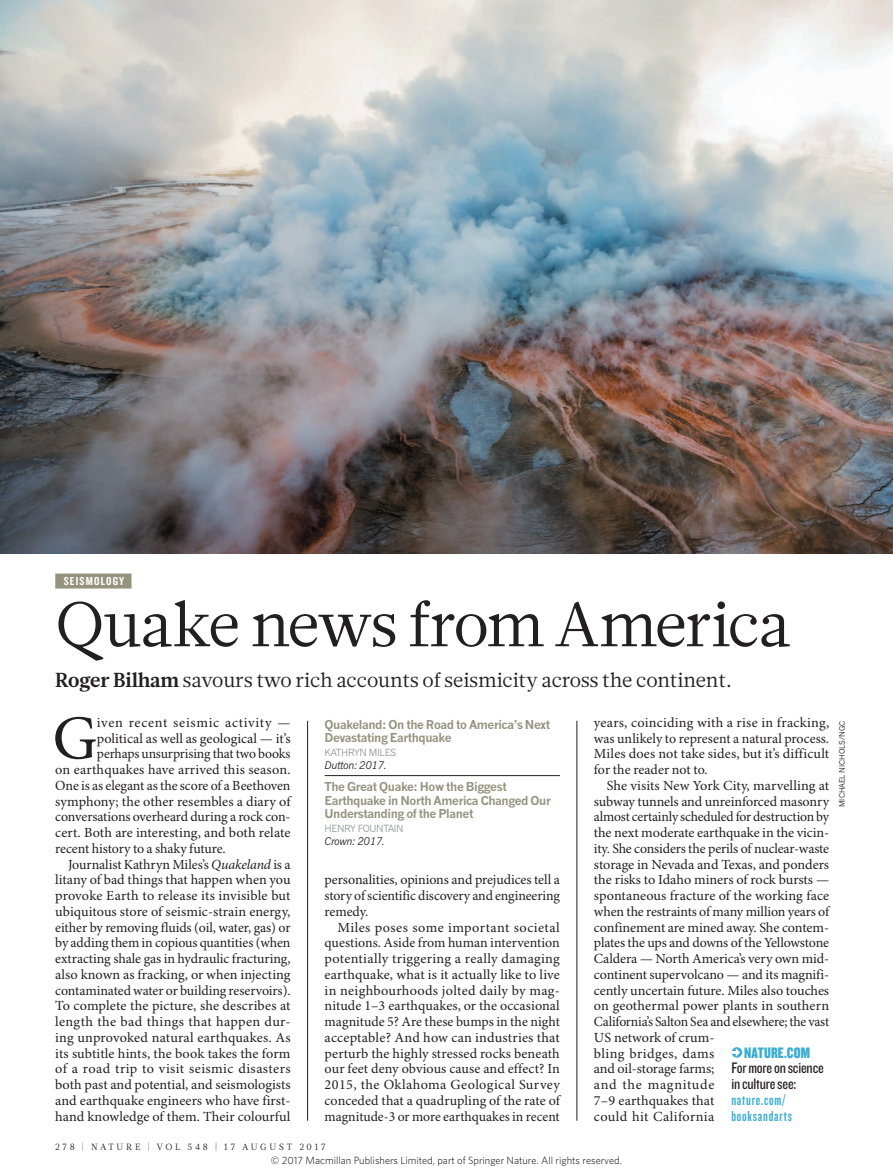
<style>
.page{position:relative;width:893px;height:1174px;background:#fff}
.page>*{position:absolute;margin:0;border:0;box-sizing:border-box;transform-origin:0 0}
.BOOKS_HEAD_42{font:63px "Glosa Math";letter-spacing:-.03em;color:#231f20}
.BODY_DROP_CAP{font:62.4px "Minion Pro";color:#231f20}
.BOOKS_INTRO{font:20.25px "Glosa Math";letter-spacing:-.01em;color:#231f20}
.WEB_BOX_TEXT{font:15.75px/15.8px "Knockout 29 Junior Ltweight";letter-spacing:-.01em;color:#231f20}
.WEB_BOX_NATURE{font:15.75px "Knockout 69 Full Liteweight";letter-spacing:.01em;color:#38acd2}
.WEB_BOX_URL{font:15px/15.8px "Knockout 48 Featherweight";letter-spacing:.05em;color:#38acd2}
.BODY_INDENT{font:13.95px/15.8px "Minion Pro";letter-spacing:-.005em;color:#231f20;text-align:justify}
.BODY_DROP_CAP-2{font:13.95px "Minion Pro";color:#231f20}
.BODY_DROP_CAP-3{font:13.95px "Minion Pro";letter-spacing:.05em;color:#231f20}
.BOOK_TITLE_2ND_IN_LI{font:700 12px/13.5px "News Gothic MTOT";letter-spacing:-.035em;color:#95937f}
.BOOK_TITLE{font:700 12px/13.5px "News Gothic MTOT";letter-spacing:-.035em;color:#95937f}
.SUBJECT_STRAP{font:12px "Knockout 49 Liteweight";letter-spacing:.1em;color:#fff}
.t1{font:300 10.5px "Whitney";color:#000}
.BOOK_DETAILS{font:italic 10.5px "News Gothic MTOT";letter-spacing:-.035em;color:#231f20}
.BOOK_AUTHOR{font:9.75px "News Gothic MTOT";letter-spacing:-.03em;color:#939598}
.t2{font:9px "Glosa Math";letter-spacing:.3em;color:#231f20}
.PIC_CREDIT{font:7.5px "News Gothic MTOT";color:#231f20}
.s1{font-weight:700}
.s2{font-style:italic}
</style>
<div class="page">
<div style="left:55px;top:573px;width:77px;height:15px;background:#95937f"></div>
<hr style="left:325px;top:775px;width:235px;height:1px;background:#231f20">
<img style="left:0;top:0;width:893px;height:553px">
<div style="left:732px;top:1047px;width:10px;height:10px;background:#38acd2;border-radius:50%"></div>
<svg style="left:731px;top:1048px;width:9px;height:8px"></svg>
<hr style="left:577px;top:720px;width:1px;height:400px;background:#231f20">
<hr style="left:307px;top:720px;width:1px;height:400px;background:#231f20">
<p class="SUBJECT_STRAP" style="left:64px;top:573px;width:62px">SEISMOLOGY</p>
<p class="BOOKS_HEAD_42" style="left:55px;top:583px;width:737px">Quake news from America</p>
<p class="BOOKS_INTRO" style="left:55px;top:666px;width:678px"><span class="s1">Roger Bilham</span> savours two rich accounts of seismicity across the continent.</p>
<p class="BOOK_TITLE" style="left:325px;top:717px;width:227px">Quakeland: On the Road to America’s Next<br>Devastating Earthquake</p>
<p class="BOOK_AUTHOR" style="left:325px;top:746px;width:73px">KATHRYN MILES</p>
<p class="BOOK_DETAILS" style="left:325px;top:759px;width:63px">Dutton: 2017.</p>
<p class="BOOK_TITLE_2ND_IN_LI" style="left:325px;top:780px;width:228px">The Great Quake: How the Biggest<br>Earthquake in North America Changed Our<br>Understanding of the Planet</p>
<p class="BOOK_AUTHOR" style="left:325px;top:822px;width:81px">HENRY FOUNTAIN</p>
<p class="BOOK_DETAILS" style="left:325px;top:835px;width:62px">Crown: 2017.</p>
<p class="BODY_DROP_CAP" style="left:53px;top:701px;width:46px">G</p>
<p class="BODY_DROP_CAP-3" style="left:97px;top:714px;width:195px">iven recent seismic activity —</p>
<p class="BODY_INDENT" style="left:594px;top:715px;width:237px">years, coinciding with a rise in fracking, was unlikely to represent a natural process.<br>Miles does not take sides, but it’s difficult for the reader not to.</p>
<p class="BODY_INDENT" style="left:594px;top:778px;width:237px;text-align:left;text-indent:13px">She visits New York City, marvelling at subway tunnels and unreinforced masonry almost certainly scheduled for destruction by the next moderate earthquake in the vicin&shy;ity. She considers the perils of nuclear-waste storage in Nevada and Texas, and ponders the risks to Idaho miners of rock bursts — spontaneous fracture of the working face when the restraints of many million years of confinement are mined away. She contem&shy;plates the ups and downs of the Yellowstone Caldera — North America’s very own mid&shy;continent supervolcano — and its magnifi&shy;cently uncertain future. Miles also touches on geothermal power plants in southern California’s Salton Sea and elsewhere; the vast US network of crum-<br>bling bridges, dams<br>and oil-storage farms;<br>and the magnitude<br>7–9 earthquakes that<br>could hit California</p>
<p class="BODY_DROP_CAP-2" style="left:97px;top:729px;width:195px">political as well as geological — it’s</p>
<p class="BODY_DROP_CAP-2" style="left:97px;top:745px;width:195px">perhaps unsurprising that two books</p>
<p class="BODY_DROP_CAP-2" style="left:55px;top:761px;width:237px">on earthquakes have arrived this season.</p>
<p class="BODY_DROP_CAP-2" style="left:55px;top:777px;width:237px">One is as elegant as the score of a Beethoven</p>
<p class="BODY_DROP_CAP-2" style="left:55px;top:792px;width:237px">symphony; the other resembles a diary of</p>
<p class="BODY_DROP_CAP-2" style="left:55px;top:808px;width:237px">conversations overheard during a rock con-</p>
<p class="BODY_DROP_CAP-2" style="left:55px;top:824px;width:237px">cert. Both are interesting, and both relate</p>
<p class="BODY_DROP_CAP-2" style="left:55px;top:840px;width:172px">recent history to a shaky future.</p>
<p class="BODY_INDENT" style="left:55px;top:857px;width:237px;text-indent:13px">Journalist Kathryn Miles’s <span class="s2">Quakeland</span> is a litany of bad things that happen when you provoke Earth to release its invisible but ubiquitous store of seismic-strain energy, either by removing fluids (oil, water, gas) or by adding them in copious quantities (when extracting shale gas in hydraulic fracturing, also known as fracking, or when injecting contaminated water or building reservoirs).<br>To complete the picture, she describes at length the bad things that happen dur&shy;ing unprovoked natural earthquakes. As its subtitle hints, the book takes the form of a road trip to visit seismic disasters both past and potential, and seismologists and earthquake engineers who have first&shy;hand knowledge of them. Their colourful</p>
<p class="BODY_INDENT" style="left:325px;top:872px;width:237px">personalities, opinions and prejudices tell a story of scientific discovery and engineering remedy.</p>
<p class="BODY_INDENT" style="left:325px;top:920px;width:237px;text-indent:13px">Miles poses some important societal questions. Aside from human intervention potentially triggering a really damaging earthquake, what is it actually like to live in neighbourhoods jolted daily by mag&shy;nitude 1–3 earthquakes, or the occasional magnitude 5? Are these bumps in the night acceptable? And how can industries that perturb the highly stressed rocks beneath our feet deny obvious cause and effect? In 2015, the Oklahoma Geological Survey conceded that a quadrupling of the rate of magnitude-3 or more earthquakes in recent</p>
<p class="WEB_BOX_NATURE" style="left:744px;top:1042px;width:67px">NATURE.COM</p>
<p class="WEB_BOX_TEXT" style="left:731px;top:1059px;width:94px">For more on science in culture see:</p>
<p class="WEB_BOX_URL" style="left:731px;top:1091px;width:62px">nature.com/ booksandarts</p>
<p class="t2" style="left:55px;top:1141px;width:272px">278 | NATURE | VOL 548 | 17 AUGUST 2017</p>
<p class="t1" style="left:271px;top:1153px;width:352px">© 2017 Macmillan Publishers Limited, part of Springer Nature. All rights reserved.</p>
<p class="PIC_CREDIT" style="left:837px;top:807px;width:88px;rotate:-90deg">MICHAEL NICHOLS/NGC</p>
</div>
